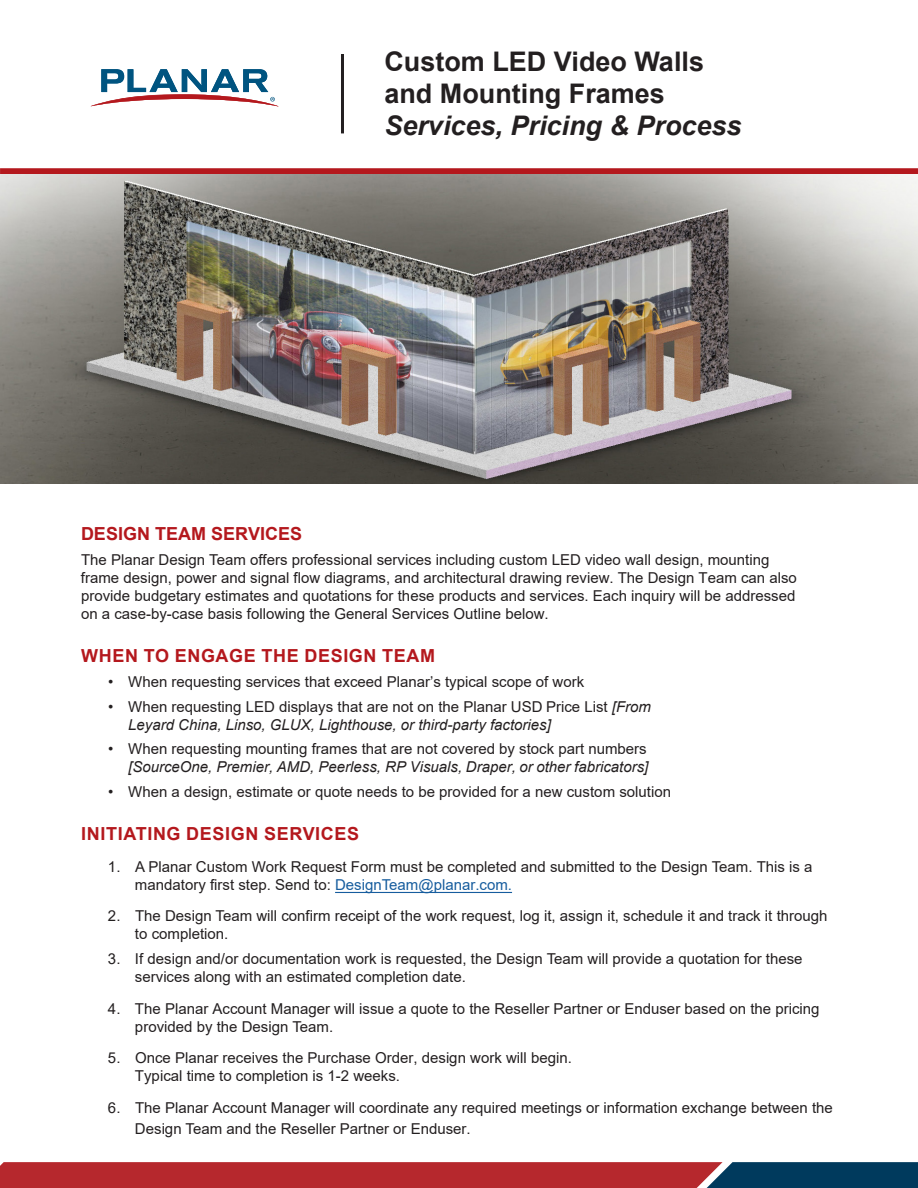
<style>
.page{position:relative;width:918px;height:1188px;background:#fff}
.page>*{position:absolute;margin:0;border:0;box-sizing:border-box;transform-origin:0 0}
.t1{font:700 27px/32.4px "Arial";color:#231f20}
.t2{font:italic 700 27px "Arial";color:#231f20}
.t3{font:700 18px "Arial";letter-spacing:.035em;color:#b4181d}
.t4{font:700 18px "Arial";color:#b4181d}
.t5{font:15px/18px "Arial";color:#231f20}
.t6{font:italic 15px/18px "Arial";color:#231f20}
.s1{font-style:normal}
.s2{color:#175d9e}
</style>
<div class="page">
<hr style="left:341px;top:54px;width:3px;height:79px;background:#231f20">
<div style="left:0;top:168px;width:918px;height:6px;background:#b4181d"></div>
<svg style="left:91px;top:69px;width:187px;height:37px"></svg>
<svg style="left:0;top:1162px;width:918px;height:26px;background:#902f3a"></svg>
<img style="left:0;top:174px;width:918px;height:310px">
<hr style="left:335px;top:892px;width:177px;height:1px;background:#175d9e">
<p class="t1" style="left:384px;top:45px;width:321px">Custom LED Video Walls and Mounting Frames</p>
<p class="t2" style="left:384px;top:108px;width:359px">Services, Pricing &amp; Process</p>
<p class="t4" style="left:81px;top:521px;width:223px">DESIGN TEAM SERVICES</p>
<p class="t5" style="left:81px;top:551px;width:717px">The Planar Design Team offers professional services including custom LED video wall design, mounting frame design, power and signal flow diagrams, and architectural drawing review. The Design Team can also provide budgetary estimates and quotations for these products and services. Each inquiry will be addressed on a case-by-case basis following the General Services Outline below.</p>
<p class="t3" style="left:81px;top:643px;width:355px">WHEN TO ENGAGE THE DESIGN TEAM</p>
<p class="t5" style="left:108px;top:672px;width:478px">• When requesting services that exceed Planar’s typical scope of work</p>
<p class="t6" style="left:128px;top:698px;width:524px;text-indent:-20px"><span class="s1">• When requesting LED displays that are not on the Planar USD Price List</span> [From<br>Leyard China, Linso, GLUX, Lighthouse, or third-party factories]</p>
<p class="t6" style="left:108px;top:740px;width:542px;text-align:right"><span class="s1">• When requesting mounting frames that are not covered by stock part numbers </span>[SourceOne, Premier, AMD, Peerless, RP Visuals, Draper, or other fabricators]</p>
<p class="t5" style="left:108px;top:783px;width:565px">• When a design, estimate or quote needs to be provided for a new custom solution</p>
<p class="t3" style="left:81px;top:821px;width:279px">INITIATING DESIGN SERVICES</p>
<p class="t5" style="left:135px;top:857px;width:679px;text-indent:-27px">1. A Planar Custom Work Request Form must be completed and submitted to the Design Team. This is a mandatory first step. Send to: <span class="s2">DesignTeam@planar.com.</span></p>
<p class="t5" style="left:135px;top:907px;width:694px;text-indent:-27px">2. The Design Team will confirm receipt of the work request, log it, assign it, schedule it and track it through to completion.</p>
<p class="t5" style="left:135px;top:950px;width:669px;text-indent:-27px">3. If design and/or documentation work is requested, the Design Team will provide a quotation for these services along with an estimated completion date.</p>
<p class="t5" style="left:135px;top:999px;width:686px;text-indent:-27px">4. The Planar Account Manager will issue a quote to the Reseller Partner or Enduser based on the pricing provided by the Design Team.</p>
<p class="t5" style="left:135px;top:1049px;width:438px;text-indent:-27px">5. Once Planar receives the Purchase Order, design work will begin.<br>Typical time to completion is 1-2 weeks.</p>
<p class="t5" style="left:135px;top:1096px;width:699px;line-height:21.6px;text-indent:-27px">6. The Planar Account Manager will coordinate any required meetings or information exchange between the<br>Design Team and the Reseller Partner or Enduser.</p>
</div>
